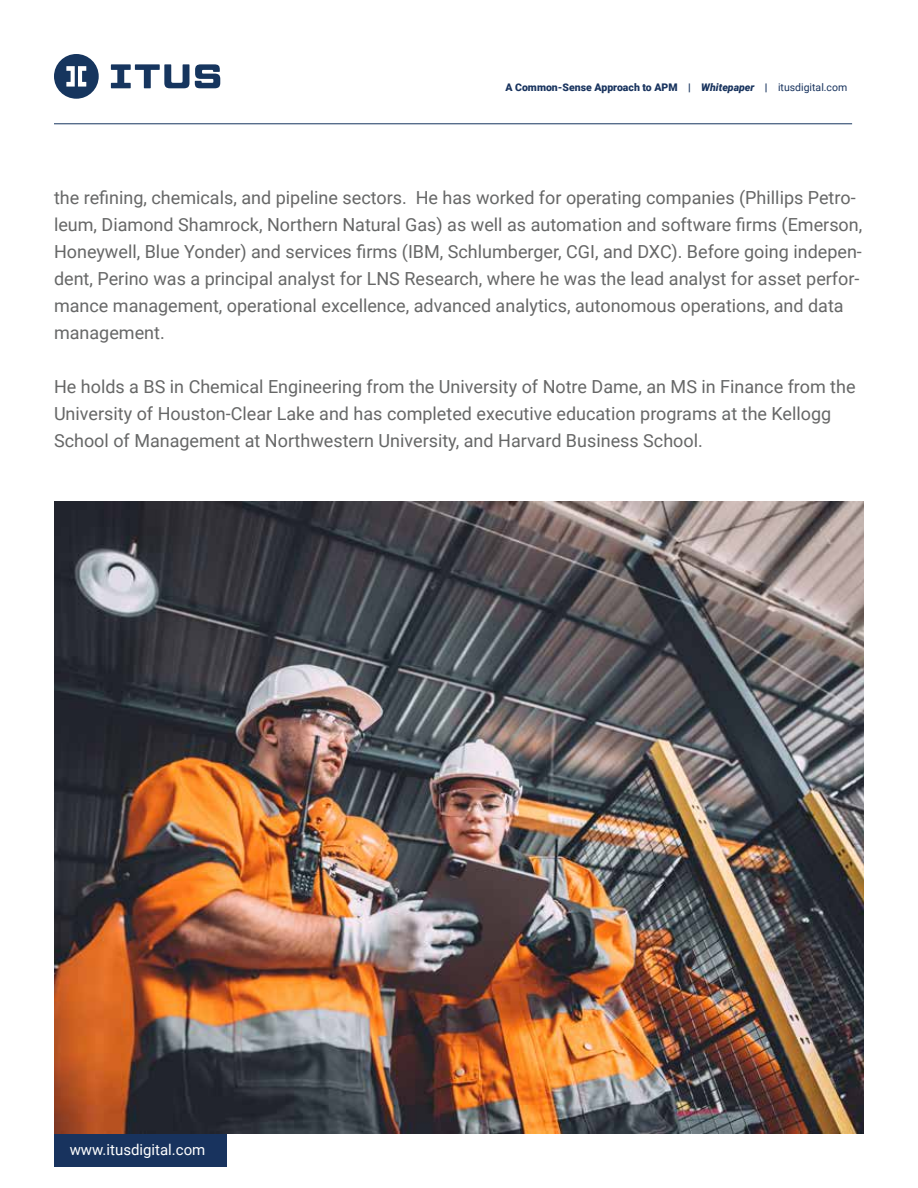
<style>
.page{position:relative;width:918px;height:1188px;background:#fff}
.page>*{position:absolute;margin:0;border:0;box-sizing:border-box;transform-origin:0 0}
.t1{font:18px/27px "Roboto";color:#666767}
.t2{font:15px "Roboto";color:#fff}
.t3{font:900 10.5px "Roboto";color:#18335e}
.s1{font-style:italic}
.s2{font-weight:400}
</style>
<div class="page">
<div style="left:54px;top:54px;width:45px;height:45px;background:#16355e;border-radius:50%"></div>
<svg style="left:66px;top:66px;width:20px;height:21px"></svg>
<svg style="left:195px;top:64px;width:25px;height:24px"></svg>
<svg style="left:111px;top:64px;width:78px;height:24px"></svg>
<hr style="left:54px;top:124px;width:798px;height:1px;background:#16355e">
<div style="left:54px;top:1134px;width:173px;height:33px;background:#18335e"></div>
<img style="left:54px;top:501px;width:810px;height:633px">
<p class="t3" style="left:505px;top:80px;width:343px">A Common-Sense Approach to APM | <span class="s1">Whitepaper</span> | <span class="s2">itusdigital.com</span></p>
<p class="t1" style="left:54px;top:183px;width:810px">the refining, chemicals, and pipeline sectors. He has worked for operating companies (Phillips Petro&shy;leum, Diamond Shamrock, Northern Natural Gas) as well as automation and software firms (Emerson, Honeywell, Blue Yonder) and services firms (IBM, Schlumberger, CGI, and DXC). Before going indepen&shy;dent, Perino was a principal analyst for LNS Research, where he was the lead analyst for asset perfor&shy;mance management, operational excellence, advanced analytics, autonomous operations, and data management.</p>
<p class="t1" style="left:54px;top:372px;width:803px">He holds a BS in Chemical Engineering from the University of Notre Dame, an MS in Finance from the<br>University of Houston-Clear Lake and has completed executive education programs at the Kellogg<br>School of Management at Northwestern University, and Harvard Business School.</p>
<p class="t2" style="left:70px;top:1139px;width:137px">www.itusdigital.com</p>
</div>
